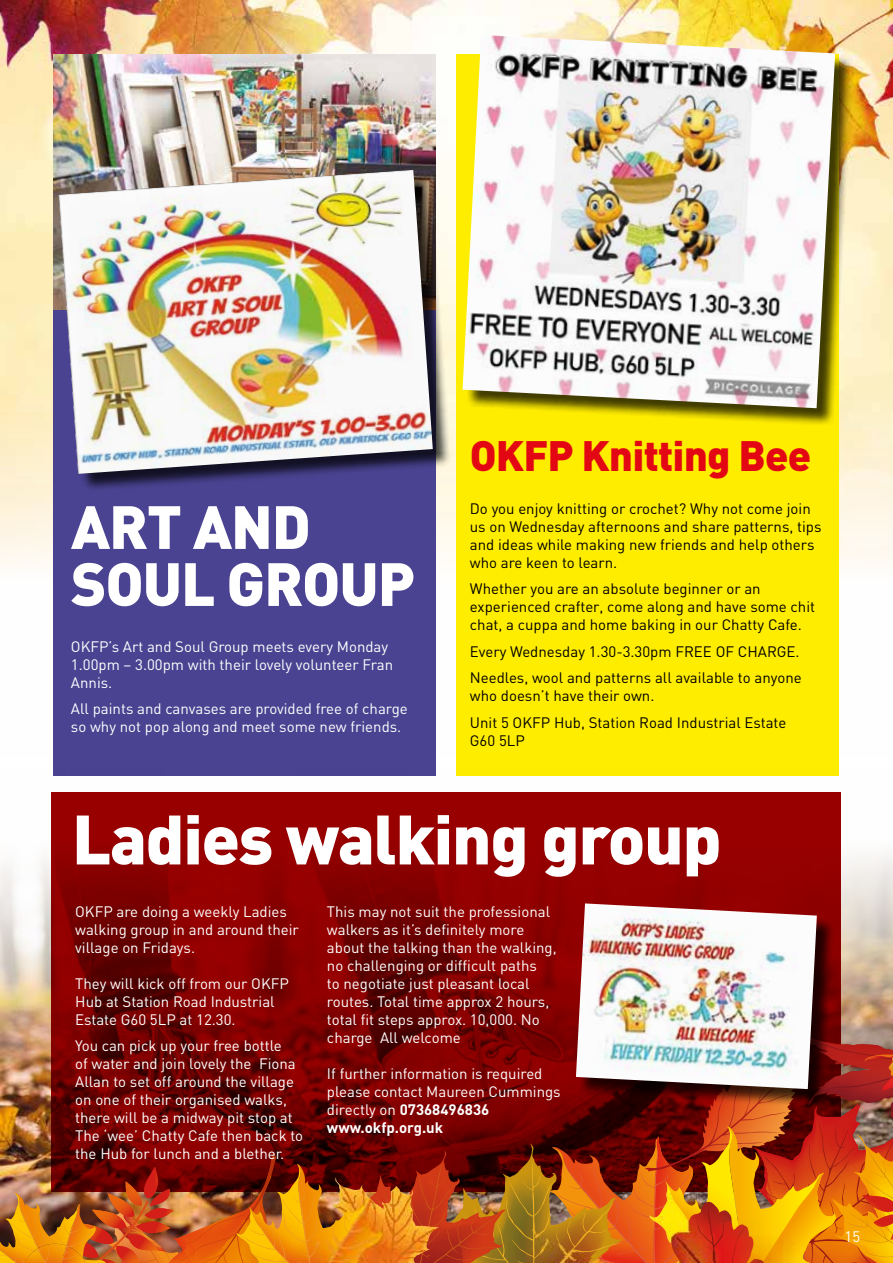
<style>
.page{position:relative;width:893px;height:1263px;background:#fff}
.page>*{position:absolute;margin:0;border:0;box-sizing:border-box;transform-origin:0 0}
.t1{font:900 68.7px "DIN";letter-spacing:-.02em;color:#fff}
.t2{font:900 60px/57px "DIN";letter-spacing:-.02em;color:#fff}
.t3{font:900 42px "DIN";letter-spacing:-.02em;color:#e30613}
.t4{font:15px/18px "DIN";color:#fff}
.t5{font:15px/18px "DIN";color:#000}
.s1{font-weight:700}
</style>
<div class="page">
<img style="left:0;top:0;width:893px;height:757px">
<div style="left:54px;top:54px;width:382px;height:722px;background:#4a4391"></div>
<div style="left:456px;top:54px;width:382px;height:722px;background:#ffed00"></div>
<img style="left:49px;top:767px;width:844px;height:258px">
<svg style="left:51px;top:793px;width:790px;height:232px;background:#890000"></svg>
<img style="left:0;top:1025px;width:893px;height:238px">
<img style="left:305px;top:1177px;width:363px;height:86px">
<div style="left:578px;top:906px;width:257px;height:202px;background:#000;opacity:.75"></div>
<img style="left:576px;top:903px;width:241px;height:186px">
<div style="left:465px;top:38px;width:389px;height:389px;background:#000;opacity:.75"></div>
<img style="left:462px;top:35px;width:373px;height:373px">
<img style="left:54px;top:54px;width:382px;height:255px">
<div style="left:61px;top:173px;width:390px;height:319px;background:#000;opacity:.75"></div>
<img style="left:59px;top:170px;width:374px;height:304px">
<img style="left:0;top:740px;width:49px;height:435px">
<h2 class="t2" style="left:71px;top:495px;width:346px">ART AND<br>SOUL GROUP</h2>
<p class="t4" style="left:71px;top:637px;width:324px">OKFP’s Art and Soul Group meets every Monday<br>1.00pm – 3.00pm with their lovely volunteer Fran<br>Annis.</p>
<p class="t4" style="left:71px;top:699px;width:338px">All paints and canvases are provided free of charge so why not pop along and meet some new friends.</p>
<h3 class="t3" style="left:470px;top:428px;width:343px">OKFP Knitting Bee</h3>
<p class="t5" style="left:470px;top:499px;width:353px">Do you enjoy knitting or crochet? Why not come join us on Wednesday afternoons and share patterns, tips and ideas while making new friends and help others who are keen to learn.</p>
<p class="t5" style="left:470px;top:579px;width:347px">Whether you are an absolute beginner or an experienced crafter, come along and have some chit chat, a cuppa and home baking in our Chatty Cafe.</p>
<p class="t5" style="left:470px;top:638px;width:333px;line-height:26.5px">Every Wednesday 1.30-3.30pm FREE OF CHARGE.<br>Needles, wool and patterns all available to anyone</p>
<p class="t5" style="left:470px;top:682px;width:318px;line-height:26.5px">who doesn’t have their own.<br>Unit 5 OKFP Hub, Station Road Industrial Estate</p>
<p class="t5" style="left:470px;top:731px;width:57px">G60 5LP</p>
<h1 class="t1" style="left:72px;top:794px;width:651px">Ladies walking group</h1>
<p class="t4" style="left:75px;top:902px;width:225px">OKFP are doing a weekly Ladies walking group in and around their village on Fridays.</p>
<p class="t4" style="left:75px;top:974px;width:215px">They will kick off from our OKFP<br>Hub at Station Road Industrial<br>Estate G60 5LP at 12.30.</p>
<p class="t4" style="left:75px;top:1036px;width:229px">You can pick up your free bottle<br>of water and join lovely the Fiona<br>Allan to set off around the village on one of their organised walks, there will be a midway pit stop at<br>The ‘wee’ Chatty Cafe then back to the Hub for lunch and a blether.</p>
<p class="t4" style="left:327px;top:902px;width:231px">This may not suit the professional walkers as it’s definitely more about the talking than the walking, no challenging or difficult paths<br>to negotiate just pleasant local routes. Total time approx 2 hours, total fit steps approx. 10,000. No charge All welcome</p>
<p class="t4" style="left:327px;top:1064px;width:235px">If further information is required please contact Maureen Cummings directly on <span class="s1">07368496836 www.okfp.org.uk</span></p>
<p class="t4" style="left:845px;top:1228px;width:17px">15</p>
</div>
